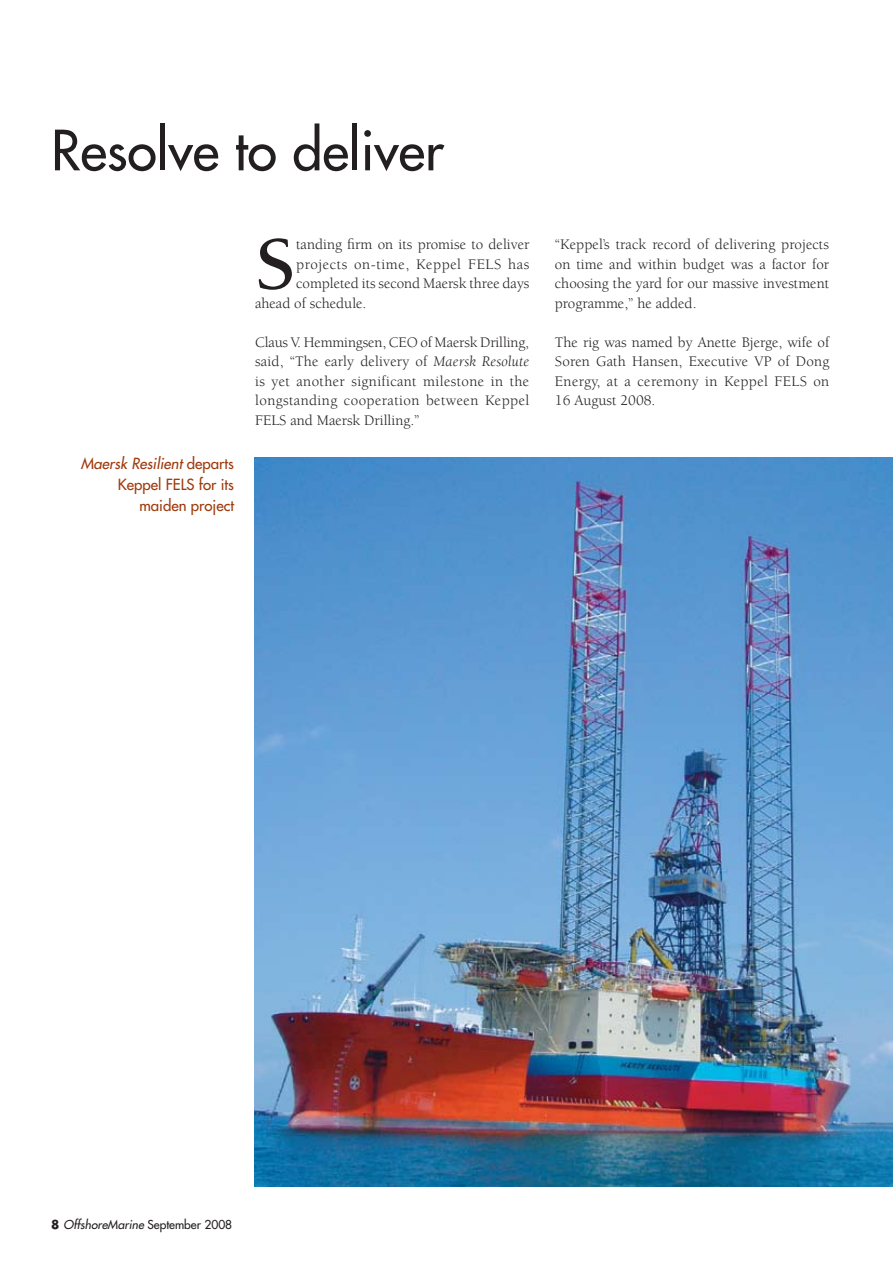
<style>
.page{position:relative;width:893px;height:1263px;background:#fff}
.page>*{position:absolute;margin:0;border:0;box-sizing:border-box;transform-origin:0 0}
.t1{font:700 76.35px "Berkeley";color:#231f20}
.t2{font:54px "Futura";color:#231f20}
.t3{font:15px/19.5px "Berkeley";color:#231f20;text-align:justify}
.t4{font:15px/21px "Futura";color:#9f3a0d;text-align:right}
.t5{font:15px "Berkeley";letter-spacing:.035em;color:#231f20}
.t6{font:italic 12px "Futura";color:#231f20}
.s1{font-style:italic}
.s2{font-weight:700;font-style:normal}
.s3{font-style:normal}
</style>
<div class="page">
<img style="left:255px;top:457px;width:638px;height:729px">
<h2 class="t2" style="left:51px;top:115px;width:394px">Resolve to deliver</h2>
<p class="t4" style="left:81px;top:453px;width:155px"><span class="s1">Maersk Resilient</span> departs<br>Keppel FELS for its maiden project</p>
<h1 class="t1" style="left:255px;top:224px;width:43px">S</h1>
<p class="t3" style="left:296px;top:235px;width:235px">tanding firm on its promise to deliver</p>
<p class="t5" style="left:296px;top:256px;width:235px">projects on-time, Keppel FELS has</p>
<p class="t3" style="left:296px;top:274px;width:235px">completed its second Maersk three days</p>
<p class="t3" style="left:255px;top:294px;width:113px">ahead of schedule.</p>
<p class="t3" style="left:255px;top:333px;width:276px">Claus V. Hemmingsen, CEO of Maersk Drilling, said, “The early delivery of <span class="s1">Maersk Resolute </span>is yet another significant milestone in the longstanding cooperation between Keppel FELS and Maersk Drilling.”</p>
<p class="t3" style="left:555px;top:235px;width:276px">“Keppel’s track record of delivering projects on time and within budget was a factor for choosing the yard for our massive investment programme,” he added.</p>
<p class="t3" style="left:555px;top:333px;width:276px">The rig was named by Anette Bjerge, wife of Soren Gath Hansen, Executive VP of Dong Energy, at a ceremony in Keppel FELS on 16 August 2008.</p>
<p class="t6" style="left:51px;top:1217px;width:183px"><span class="s2">8</span> OffshoreMarine <span class="s3">September 2008</span></p>
</div>
